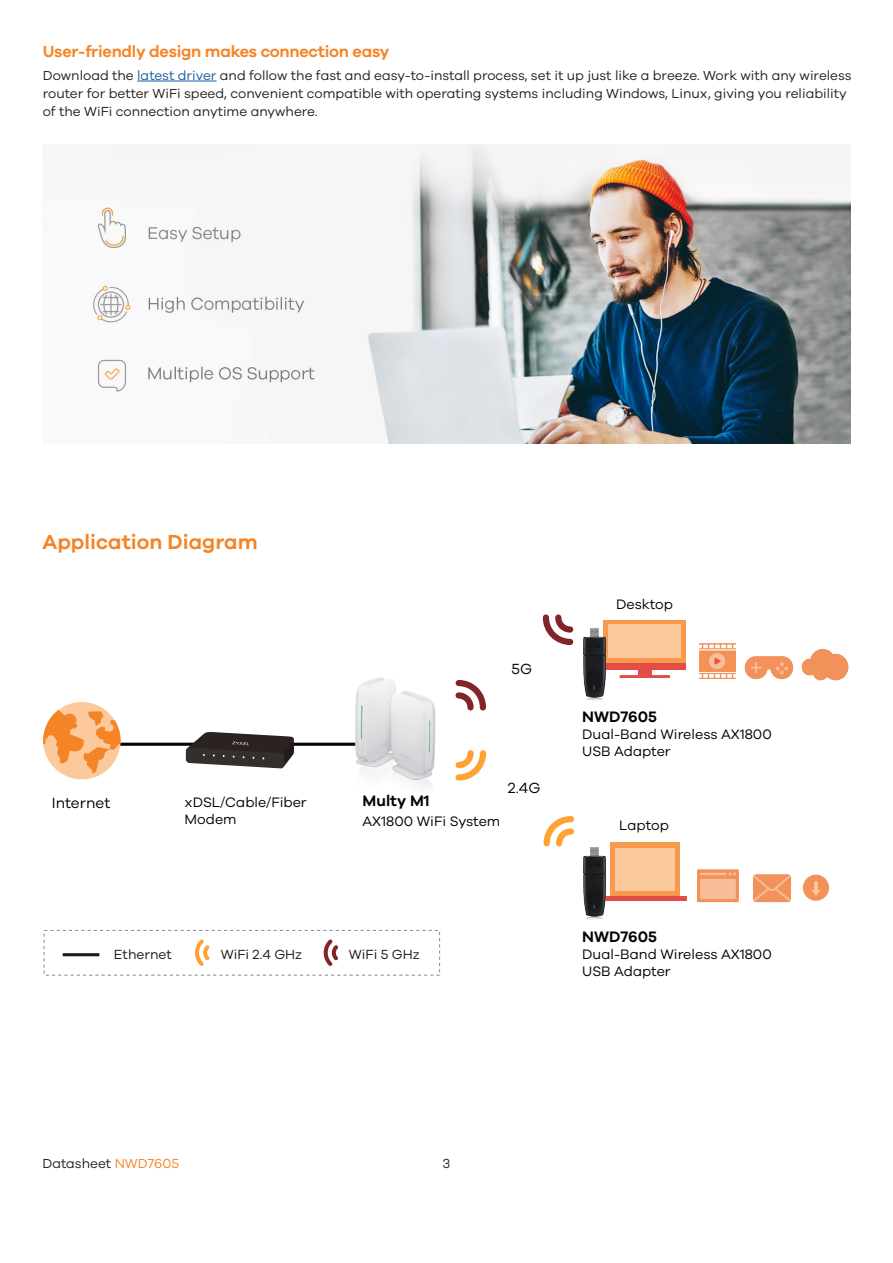
<style>
.page{position:relative;width:893px;height:1263px;background:#fff}
.page>*{position:absolute;margin:0;border:0;box-sizing:border-box;transform-origin:0 0}
.t1{font:600 21px "Galano Grotesque";color:#f58427}
.t2{font:600 16.5px "Galano Grotesque";letter-spacing:-.015em;color:#f58427}
.t3{font:600 15.6px "Galano Grotesque";color:#030303}
.t4{font:15.15px "Galano Grotesque";color:#030303}
.t5{font:14.1px/17px "Galano Grotesque";color:#030303}
.t6{font:13.65px "Galano Grotesque";color:#211814}
.brand_2_0_intro_bene{font:13.5px/18px "Galano Grotesque";color:#231f20}
.s1{color:#175d9e}
.s2{color:#f58427}
</style>
<div class="page">
<hr style="left:63px;top:953px;width:36px;height:3px;background:#211814">
<svg style="left:195px;top:939px;width:15px;height:27px"></svg>
<svg style="left:324px;top:939px;width:14px;height:27px"></svg>
<div style="left:611px;top:843px;width:69px;height:54px;background:#f79a4e"></div>
<div style="left:616px;top:848px;width:59px;height:43px;background:#fcc99d"></div>
<div style="left:604px;top:896px;width:82px;height:5px;background:#e44d47"></div>
<svg style="left:620px;top:670px;width:50px;height:8px"></svg>
<div style="left:604px;top:620px;width:82px;height:50px;background:#e44d47"></div>
<div style="left:604px;top:620px;width:82px;height:43px;background:#f79a4e"></div>
<div style="left:608px;top:625px;width:73px;height:33px;background:#fcc99d"></div>
<svg style="left:456px;top:750px;width:30px;height:30px"></svg>
<svg style="left:456px;top:680px;width:30px;height:30px"></svg>
<hr style="left:85px;top:743px;width:303px;height:3px;background:#030303">
<svg style="left:43px;top:702px;width:81px;height:78px"></svg>
<svg style="left:544px;top:816px;width:30px;height:30px"></svg>
<svg style="left:543px;top:614px;width:30px;height:31px"></svg>
<svg style="left:186px;top:732px;width:108px;height:36px"></svg>
<img style="left:583px;top:847px;width:23px;height:72px">
<img style="left:583px;top:627px;width:24px;height:73px">
<img style="left:342px;top:677px;width:94px;height:111px">
<img style="left:801px;top:648px;width:48px;height:32px">
<img style="left:745px;top:656px;width:48px;height:24px">
<img style="left:700px;top:644px;width:36px;height:35px">
<div style="left:803px;top:875px;width:26px;height:26px;background:#f2925a;border-radius:50%"></div>
<svg style="left:811px;top:881px;width:9px;height:15px"></svg>
<svg style="left:697px;top:869px;width:42px;height:33px"></svg>
<svg style="left:753px;top:874px;width:38px;height:28px"></svg>
<hr style="left:137px;top:81px;width:80px;height:1px;background:#175d9e">
<img style="left:93px;top:144px;width:757px;height:300px">
<p class="t2" style="left:43px;top:42px;width:348px">User-friendly design makes connection easy</p>
<p class="brand_2_0_intro_bene" style="left:43px;top:66px;width:810px">Download the <span class="s1">latest driver</span> and follow the fast and easy-to-install process, set it up just like a breeze. Work with any wireless router for better WiFi speed, convenient compatible with operating systems including Windows, Linux, giving you reliability of the WiFi connection anytime anywhere.</p>
<p class="t1" style="left:43px;top:529px;width:217px">Application Diagram</p>
<p class="t4" style="left:52px;top:793px;width:60px">Internet</p>
<p class="t5" style="left:185px;top:793px;width:124px">xDSL/Cable/Fiber<br>Modem</p>
<p class="t4" style="left:511px;top:660px;width:22px">5G</p>
<p class="t3" style="left:363px;top:792px;width:69px">Multy M1</p>
<p class="t5" style="left:363px;top:812px;width:139px">AX1800 WiFi System</p>
<p class="t4" style="left:508px;top:779px;width:34px">2.4G</p>
<p class="t6" style="left:114px;top:947px;width:59px">Ethernet</p>
<p class="t6" style="left:221px;top:947px;width:83px">WiFi 2.4 GHz</p>
<p class="t6" style="left:349px;top:947px;width:72px">WiFi 5 GHz</p>
<p class="t5" style="left:616px;top:595px;width:58px">Desktop</p>
<p class="t3" style="left:582px;top:707px;width:76px">NWD7605</p>
<p class="t5" style="left:582px;top:725px;width:191px">Dual-Band Wireless AX1800<br>USB Adapter</p>
<p class="t5" style="left:619px;top:817px;width:51px">Laptop</p>
<p class="t3" style="left:582px;top:927px;width:76px">NWD7605</p>
<p class="t5" style="left:582px;top:945px;width:191px">Dual-Band Wireless AX1800<br>USB Adapter</p>
<p class="brand_2_0_intro_bene" style="left:43px;top:1154px;width:138px">Datasheet <span class="s2">NWD7605</span></p>
<p class="brand_2_0_intro_bene" style="left:443px;top:1154px;width:9px">3</p>
</div>
